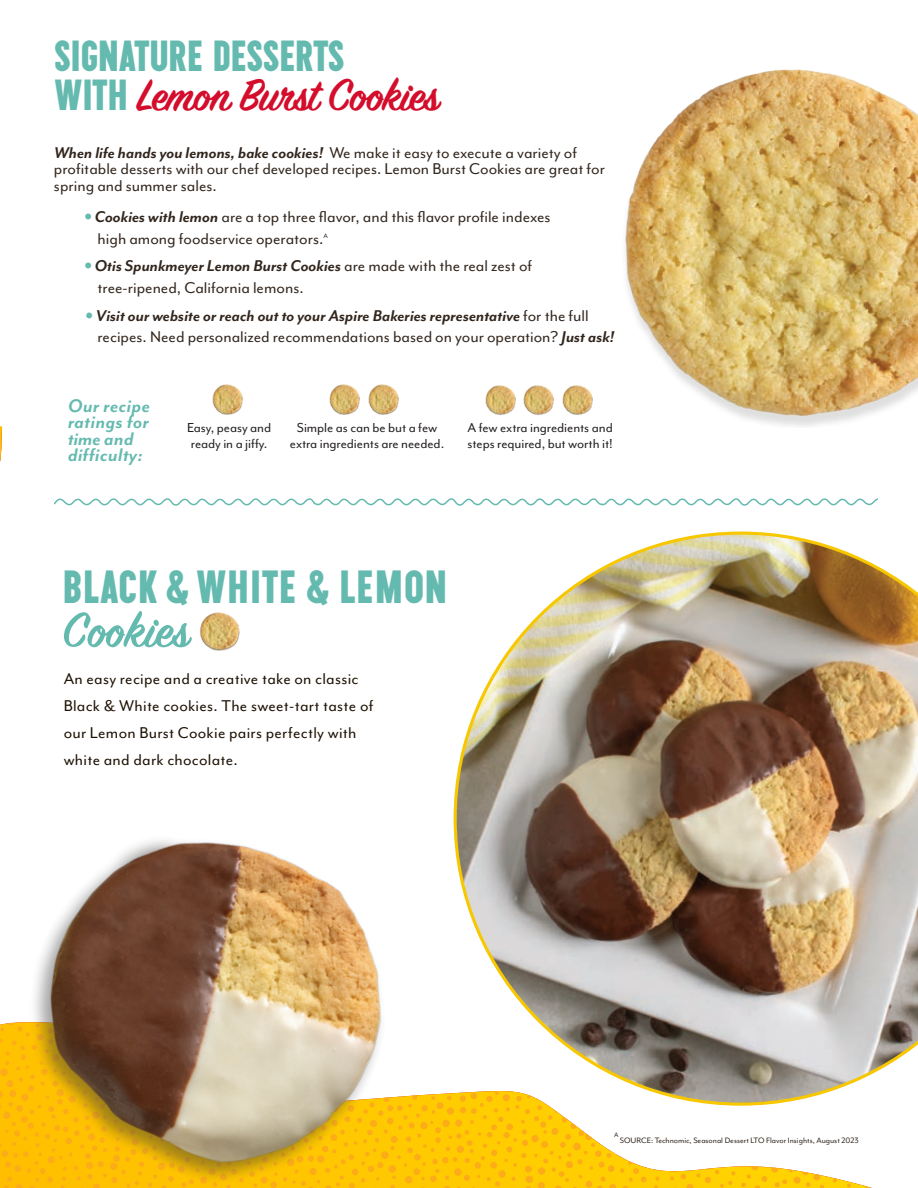
<style>
.page{position:relative;width:918px;height:1188px;background:#fff}
.page>*{position:absolute;margin:0;border:0;box-sizing:border-box;transform-origin:0 0}
.t1{font:600 54px "Sign Painter House Script";color:#65bab0}
.t2{font:600 49.5px "Sign Painter House Script";letter-spacing:-.02em;color:#d30d2b}
.t3{font:46.5px "Duotone";color:#65bab0}
.t4{font:43.5px "Duotone";letter-spacing:-.02em;color:#65bab0}
.t5{font:italic 700 21px/16.5px "Mr Eaves Mod OT";letter-spacing:.02em;color:#65bab0}
.t6{font:18px/16.5px "Mr Eaves Mod OT";color:#31251c}
.t7{font:18px/27px "Mr Eaves Mod OT";letter-spacing:.015em;color:#1d1002}
.t8{font:15px/16.5px "Mr Eaves Mod OT";letter-spacing:-.005em;color:#231f20}
.t9{font:9px "Mr Eaves Mod OT";color:#31251c}
.t10{font:7.5px "Mr Eaves Mod OT";color:#31251c}
.s1{font-family:"Duotone";font-weight:400;font-size:43.5px;color:#65bab0}
.s2{font-weight:700;font-style:italic}
</style>
<div class="page">
<svg style="left:54px;top:498px;width:823px;height:8px"></svg>
<img style="left:469px;top:532px;width:449px;height:542px">
<img style="left:625px;top:69px;width:293px;height:358px">
<img style="left:200px;top:612px;width:40px;height:39px">
<svg style="left:561px;top:1018px;width:311px;height:170px"></svg>
<img style="left:562px;top:385px;width:31px;height:30px">
<img style="left:523px;top:385px;width:31px;height:30px">
<img style="left:485px;top:385px;width:31px;height:30px">
<img style="left:368px;top:384px;width:31px;height:31px">
<img style="left:329px;top:384px;width:31px;height:31px">
<img style="left:212px;top:384px;width:31px;height:31px">
<img style="left:0;top:726px;width:561px;height:462px">
<p class="t4" style="left:54px;top:33px;width:292px">SIGNATURE DESSERTS</p>
<p class="t2" style="left:54px;top:65px;width:387px"><span class="s1">WITH</span> Lemon Burst Cookies</p>
<p class="t6" style="left:54px;top:144px;width:552px"><span class="s2">When life hands you lemons, bake cookies!</span> We make it easy to execute a variety of profitable desserts with our chef developed recipes. Lemon Burst Cookies are great for spring and summer sales.</p>
<p class="t6" style="left:95px;top:208px;width:457px"><span class="s2">Cookies with lemon</span> are a top three flavor, and this flavor profile indexes</p>
<p class="t6" style="left:98px;top:230px;width:227px">high among foodservice operators.</p>
<p class="t10" style="left:323px;top:231px;width:6px">A</p>
<p class="t6" style="left:95px;top:255px;width:439px;line-height:21.6px"><span class="s2">Otis Spunkmeyer Lemon Burst Cookies</span> are made with the real zest of tree-ripened, California lemons.</p>
<p class="t6" style="left:96px;top:304px;width:520px;line-height:21.6px"><span class="s2">Visit our website or reach out to your Aspire Bakeries representative</span> for the full recipes. Need personalized recommendations based on your operation? <span class="s2">Just ask!</span></p>
<p class="t5" style="left:68px;top:397px;width:84px">Our recipe ratings for time and difficulty:</p>
<p class="t8" style="left:187px;top:419px;width:86px">Easy, peasy and ready in a jiffy.</p>
<p class="t8" style="left:290px;top:419px;width:156px;text-align:center">Simple as can be but a few extra ingredients are needed.</p>
<p class="t8" style="left:468px;top:419px;width:147px">A few extra ingredients and steps required, but worth it!</p>
<p class="t3" style="left:63px;top:562px;width:386px">BLACK &amp; WHITE &amp; LEMON</p>
<p class="t1" style="left:63px;top:598px;width:128px">Cookies</p>
<p class="t7" style="left:64px;top:665px;width:311px">An easy recipe and a creative take on classic Black &amp; White cookies. The sweet-tart taste of our Lemon Burst Cookie pairs perfectly with white and dark chocolate.</p>
<p class="t10" style="left:614px;top:1131px;width:6px">A</p>
<p class="t9" style="left:620px;top:1136px;width:240px">SOURCE: Technomic, Seasonal Dessert LTO Flavor Insights, August 2023</p>
</div>
